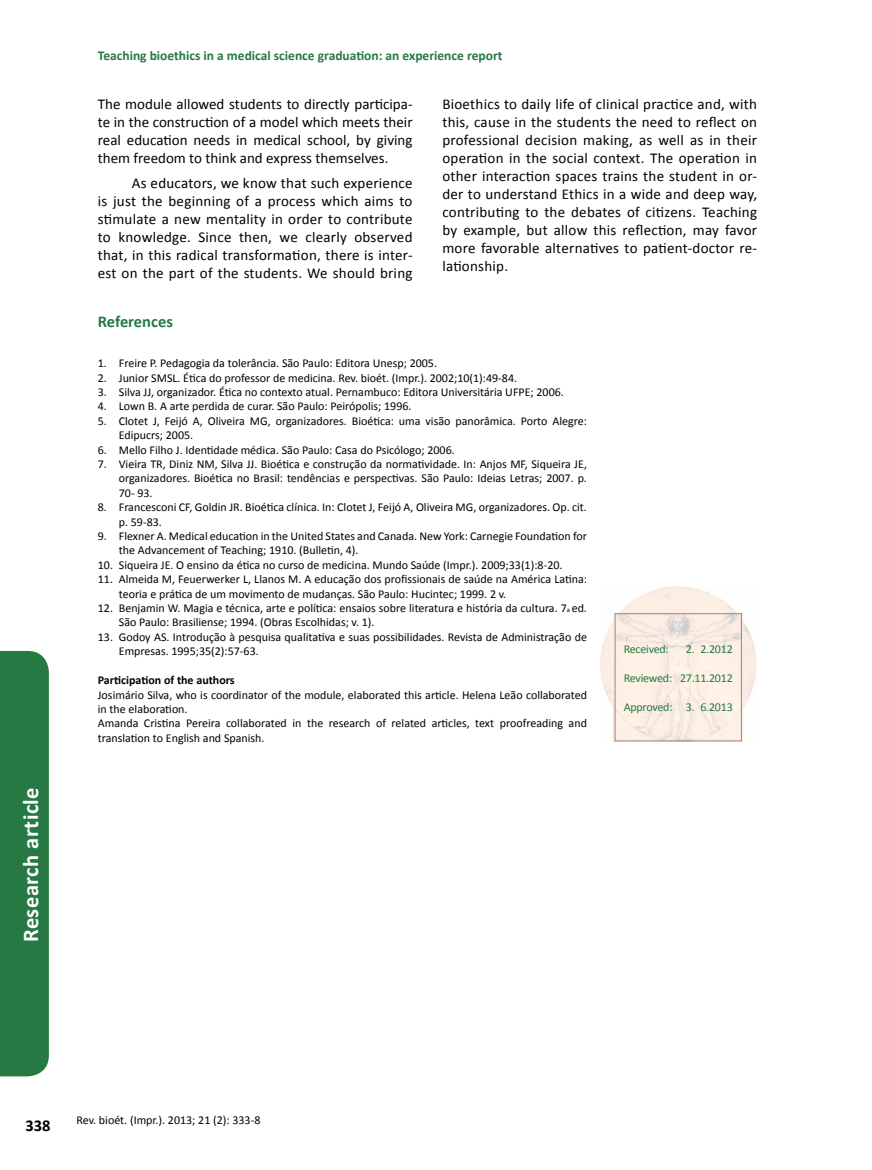
<style>
.page{position:relative;width:872px;height:1170px;background:#fff}
.page>*{position:absolute;margin:0;border:0;box-sizing:border-box;transform-origin:0 0}
.t1{font:700 22.5px "Calibri";letter-spacing:.02em;color:#fff}
.t2{font:700 16.5px "Calibri";color:#267942}
.t3{font:700 16.5px "Calibri";color:#000}
.t4{font:15px/18px "Calibri";letter-spacing:.01em;color:#000;text-align:justify}
.t5{font:700 13.5px "Calibri";color:#267942}
.t6{font:12px/14.4px "Calibri";color:#000}
.t7{font:12px "Calibri";letter-spacing:-.02em;color:#267942}
.t8{font:700 12px "Calibri";color:#000}
.s1{font-size:6.75px}
</style>
<div class="page">
<div style="left:0;top:651px;width:49px;height:425px;background:#267942"></div>
<img style="left:600px;top:586px;width:156px;height:155px">
<div style="left:615px;top:613px;width:126px;height:128px;border:1px solid #a38483"></div>
<p class="t5" style="left:98px;top:47px;width:406px">Teaching bioethics in a medical science graduation: an experience report</p>
<p class="t4" style="left:98px;top:95px;width:316px">The module allowed students to directly participa&shy;te in the construction of a model which meets their real education needs in medical school, by giving them freedom to think and express themselves.</p>
<p class="t4" style="left:98px;top:173px;width:316px;text-indent:34px">As educators, we know that such experience is just the beginning of a process which aims to stimulate a new mentality in order to contribute to knowledge. Since then, we clearly observed that, in this radical transformation, there is inter&shy;est on the part of the students. We should bring</p>
<p class="t4" style="left:442px;top:95px;width:316px">Bioethics to daily life of clinical practice and, with this, cause in the students the need to reflect on professional decision making, as well as in their operation in the social context. The operation in other interaction spaces trains the student in or&shy;der to understand Ethics in a wide and deep way, contributing to the debates of citizens. Teaching by example, but allow this reflection, may favor more favorable alternatives to patient-doctor re&shy;lationship.</p>
<h1 class="t1" style="left:16px;top:942px;width:156px;rotate:-90deg">Research article</h1>
<h2 class="t2" style="left:98px;top:311px;width:77px">References</h2>
<p class="t6" style="left:98px;top:356px;width:341px">1. Freire P. Pedagogia da tolerância. São Paulo: Editora Unesp; 2005.</p>
<p class="t6" style="left:98px;top:370px;width:421px">2. Junior SMSL. Ética do professor de medicina. Rev. bioét. (Impr.). 2002;10(1):49-84.</p>
<p class="t6" style="left:98px;top:385px;width:467px">3. Silva JJ, organizador. Ética no contexto atual. Pernambuco: Editora Universitária UFPE; 2006.</p>
<p class="t6" style="left:98px;top:399px;width:315px">4. Lown B. A arte perdida de curar. São Paulo: Peirópolis; 1996.</p>
<p class="t6" style="left:119px;top:413px;width:469px;text-indent:-21px">5. Clotet J, Feijó A, Oliveira MG, organizadores. Bioética: uma visão panorâmica. Porto Alegre:<br>Edipucrs; 2005.</p>
<p class="t6" style="left:98px;top:442px;width:358px">6. Mello Filho J. Identidade médica. São Paulo: Casa do Psicólogo; 2006.</p>
<p class="t6" style="left:119px;top:457px;width:469px;text-align:justify;text-indent:-21px">7. Vieira TR, Diniz NM, Silva JJ. Bioética e construção da normatividade. In: Anjos MF, Siqueira JE, organizadores. Bioética no Brasil: tendências e perspectivas. São Paulo: Ideias Letras; 2007. p.<br>70- 93.</p>
<p class="t6" style="left:119px;top:500px;width:469px;text-indent:-21px">8. Francesconi CF, Goldin JR. Bioética clínica. In: Clotet J, Feijó A, Oliveira MG, organizadores. Op. cit. p. 59-83.</p>
<p class="t6" style="left:119px;top:529px;width:469px;text-indent:-21px">9. Flexner A. Medical education in the United States and Canada. New York: Carnegie Foundation for the Advancement of Teaching; 1910. (Bulletin, 4).</p>
<p class="t6" style="left:98px;top:557px;width:466px">10. Siqueira JE. O ensino da ética no curso de medicina. Mundo Saúde (Impr.). 2009;33(1):8-20.</p>
<p class="t6" style="left:119px;top:572px;width:469px;text-indent:-21px">11. Almeida M, Feuerwerker L, Llanos M. A educação dos profissionais de saúde na América Latina: teoria e prática de um movimento de mudanças. São Paulo: Hucintec; 1999. 2 v.</p>
<p class="t6" style="left:119px;top:601px;width:469px;text-indent:-21px">12. Benjamin W. Magia e técnica, arte e política: ensaios sobre literatura e história da cultura. 7<span class="s1">a</span> ed.<br>São Paulo: Brasiliense; 1994. (Obras Escolhidas; v. 1).</p>
<p class="t6" style="left:119px;top:629px;width:469px;text-indent:-21px">13. Godoy AS. Introdução à pesquisa qualitativa e suas possibilidades. Revista de Administração de<br>Empresas. 1995;35(2):57-63.</p>
<p class="t8" style="left:98px;top:672px;width:138px">Participation of the authors</p>
<p class="t6" style="left:98px;top:687px;width:490px">Josimário Silva, who is coordinator of the module, elaborated this article. Helena Leão collaborated in the elaboration.<br>Amanda Cristina Pereira collaborated in the research of related articles, text proofreading and translation to English and Spanish.</p>
<p class="t7" style="left:623px;top:641px;width:47px">Received:</p>
<p class="t7" style="left:686px;top:641px;width:48px">2. 2.2012</p>
<p class="t7" style="left:623px;top:670px;width:111px">Reviewed: 27.11.2012</p>
<p class="t7" style="left:623px;top:699px;width:111px">Approved: 3. 6.2013</p>
<h2 class="t3" style="left:26px;top:1115px;width:27px">338</h2>
<p class="t6" style="left:77px;top:1113px;width:185px">Rev. bioét. (Impr.). 2013; 21 (2): 333-8</p>
</div>
